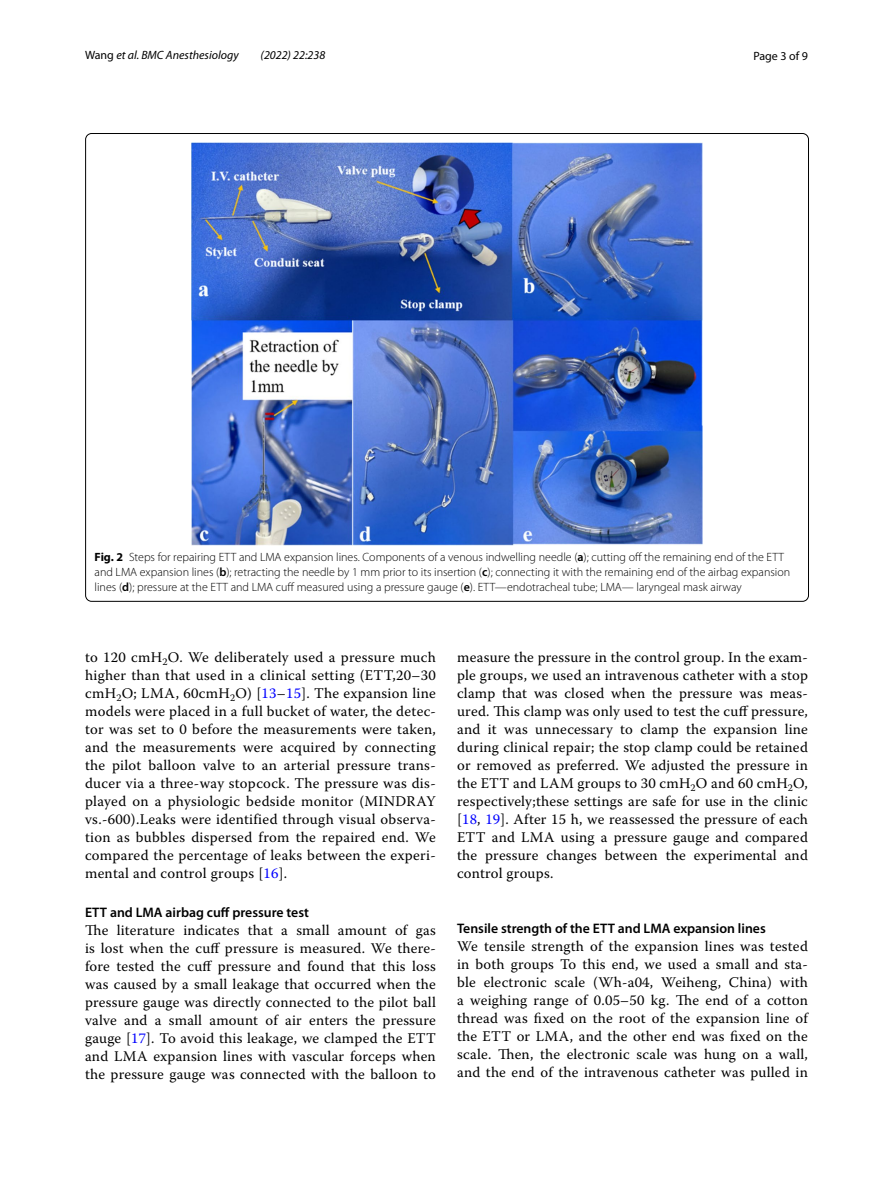
<style>
.page{position:relative;width:893px;height:1187px;background:#fff}
.page>*{position:absolute;margin:0;border:0;box-sizing:border-box;transform-origin:0 0}
.t1{font:14.7px/18px "Warnock Pro";letter-spacing:.015em;color:#000;text-align:justify}
.t2{font:600 13.8px "Myriad Pro";color:#000}
.t3{font:300 12px/15px "Myriad Pro";color:#000}
.t4{font:italic 12px "Myriad Pro";color:#000}
.t5{font:12px "Myriad Pro";color:#000}
.s1{font-style:normal}
.s2{font-weight:700}
.s3{font-weight:600}
.s4{color:#00f}
</style>
<div class="page">
<img style="left:192px;top:142px;width:510px;height:404px">
<p class="t4" style="left:85px;top:48px;width:155px"><span class="s1">Wang</span> et al. BMC Anesthesiology</p>
<p class="t4" style="left:261px;top:48px;width:66px">(2022) 22:238</p>
<p class="t5" style="left:753px;top:48px;width:56px">Page 3 of 9</p>
<p class="t3" style="left:95px;top:549px;width:697px"><span class="s2">Fig. 2</span> Steps for repairing ETT and LMA expansion lines. Components of a venous indwelling needle (<span class="s3">a</span>); cutting off the remaining end of the ETT and LMA expansion lines (<span class="s3">b</span>); retracting the needle by 1 mm prior to its insertion (<span class="s3">c</span>); connecting it with the remaining end of the airbag expansion lines (<span class="s3">d</span>); pressure at the ETT and LMA cuff measured using a pressure gauge (<span class="s3">e</span>). ETT—endotracheal tube; LMA— laryngeal mask airway</p>
<p class="t1" style="left:85px;top:647px;width:352px">to 120 cmH<sub>2</sub>O. We deliberately used a pressure much higher than that used in a clinical setting (ETT,20–30 cmH<sub>2</sub>O; LMA, 60cmH<sub>2</sub>O) [<span class="s4">13</span>–<span class="s4">15</span>]. The expansion line models were placed in a full bucket of water, the detec&shy;tor was set to 0 before the measurements were taken, and the measurements were acquired by connecting the pilot balloon valve to an arterial pressure trans&shy;ducer via a three-way stopcock. The pressure was dis&shy;played on a physiologic bedside monitor (MINDRAY vs.-600).Leaks were identified through visual observa&shy;tion as bubbles dispersed from the repaired end. We compared the percentage of leaks between the experi&shy;mental and control groups [<span class="s4">16</span>].</p>
<p class="t2" style="left:85px;top:903px;width:225px">ETT and LMA airbag cuff pressure test</p>
<p class="t1" style="left:85px;top:921px;width:352px">The literature indicates that a small amount of gas is lost when the cuff pressure is measured. We there&shy;fore tested the cuff pressure and found that this loss was caused by a small leakage that occurred when the pressure gauge was directly connected to the pilot ball valve and a small amount of air enters the pressure gauge [<span class="s4">17</span>]. To avoid this leakage, we clamped the ETT and LMA expansion lines with vascular forceps when the pressure gauge was connected with the balloon to</p>
<p class="t1" style="left:457px;top:647px;width:352px">measure the pressure in the control group. In the exam&shy;ple groups, we used an intravenous catheter with a stop clamp that was closed when the pressure was meas&shy;ured. This clamp was only used to test the cuff pressure, and it was unnecessary to clamp the expansion line during clinical repair; the stop clamp could be retained or removed as preferred. We adjusted the pressure in the ETT and LAM groups to 30 cmH<sub>2</sub>O and 60 cmH<sub>2</sub>O, respectively;these settings are safe for use in the clinic [<span class="s4">18</span>, <span class="s4">19</span>]. After 15 h, we reassessed the pressure of each ETT and LMA using a pressure gauge and compared the pressure changes between the experimental and control groups.</p>
<p class="t2" style="left:457px;top:919px;width:310px">Tensile strength of the ETT and LMA expansion lines</p>
<p class="t1" style="left:457px;top:936px;width:352px">We tensile strength of the expansion lines was tested in both groups To this end, we used a small and sta&shy;ble electronic scale (Wh-a04, Weiheng, China) with a weighing range of 0.05–50 kg. The end of a cotton thread was fixed on the root of the expansion line of the ETT or LMA, and the other end was fixed on the scale. Then, the electronic scale was hung on a wall, and the end of the intravenous catheter was pulled in</p>
</div>
